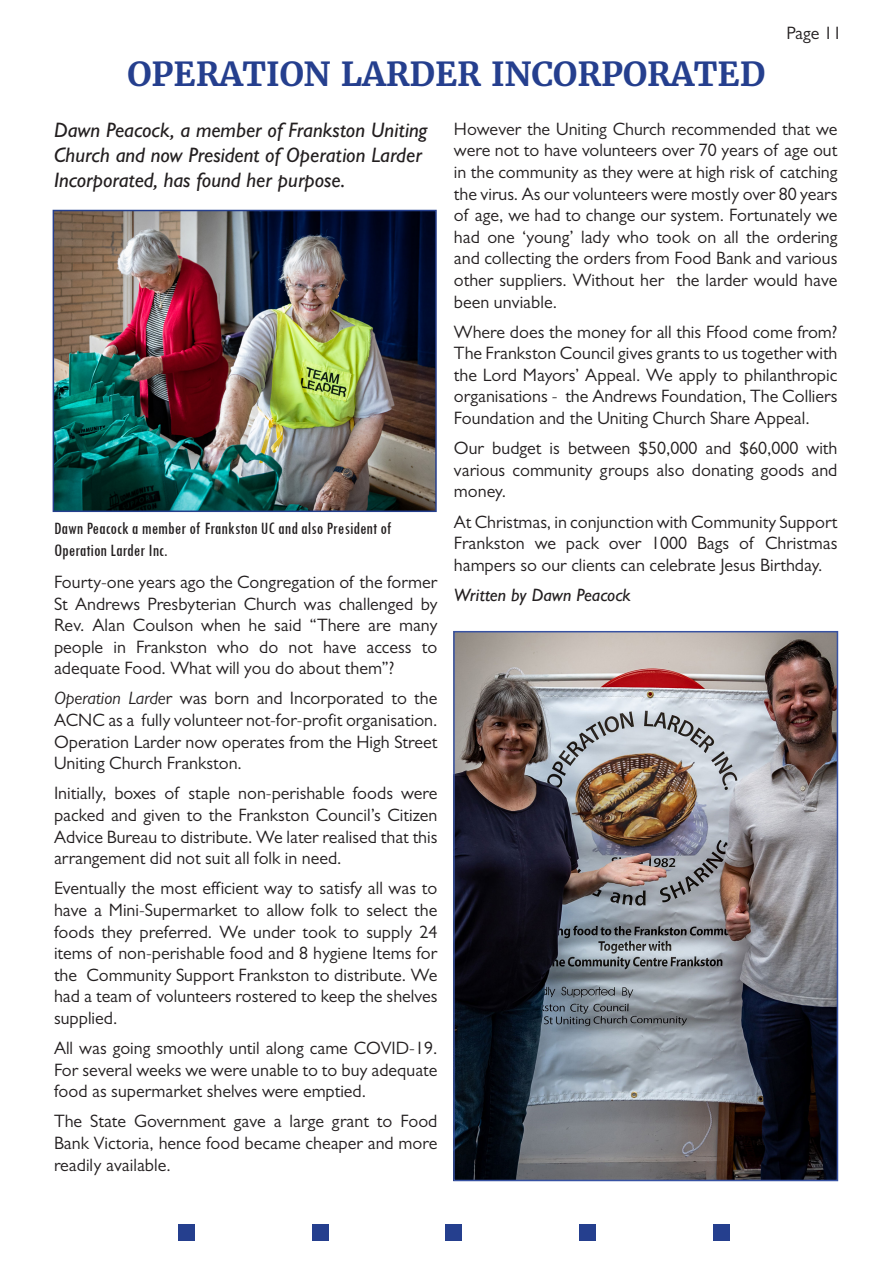
<style>
.page{position:relative;width:893px;height:1263px;background:#fff}
.page>*{position:absolute;margin:0;border:0;box-sizing:border-box;transform-origin:0 0}
.t1{font:700 33px "Merriweather";color:#253f8e}
.Introduction{font:italic 500 21px/25.2px "Gill Sans";color:#231f20}
.Body_text_Newsbeat{font:18px/21.6px "Gill Sans";color:#231f20;text-align:justify}
.Photo_Caption{font:condensed 18px/21.6px "Tw Cen";color:#231f20}
.Author{font:italic 500 18px "Gill Sans";color:#231f20}
.s1{font-style:italic}
</style>
<div class="page">
<img style="left:56px;top:213px;width:378px;height:296px">
<div style="left:53px;top:210px;width:384px;height:302px;border:2px solid #253f8e"></div>
<div style="left:179px;top:1225px;width:16px;height:16px;background:#253f8e"></div>
<div style="left:312px;top:1225px;width:16px;height:16px;background:#253f8e"></div>
<div style="left:446px;top:1225px;width:16px;height:16px;background:#253f8e"></div>
<div style="left:579px;top:1225px;width:17px;height:16px;background:#253f8e"></div>
<div style="left:713px;top:1225px;width:16px;height:16px;background:#253f8e"></div>
<img style="left:456px;top:634px;width:379px;height:544px">
<div style="left:453px;top:631px;width:385px;height:550px;border:2px solid #3853a3"></div>
<p class="Body_text_Newsbeat" style="left:786px;top:22px;width:57px">Page 11</p>
<p class="t1" style="left:127px;top:53px;width:639px">OPERATION LARDER INCORPORATED</p>
<p class="Introduction" style="left:54px;top:117px;width:375px">Dawn Peacock, a member of Frankston Uniting<br>Church and now President of Operation Larder<br>Incorporated, has found her purpose.</p>
<p class="Body_text_Newsbeat" style="left:454px;top:118px;width:385px">However the Uniting Church recommended that we were not to have volunteers over 70 years of age out in the community as they were at high risk of catching the virus. As our volunteers were mostly over 80 years of age, we had to change our system. Fortunately we had one ‘young’ lady who took on all the ordering and collecting the orders from Food Bank and various other suppliers. Without her the larder would have been unviable.</p>
<p class="Body_text_Newsbeat" style="left:454px;top:321px;width:385px">Where does the money for all this Ffood come from?<br>The Frankston Council gives grants to us together with the Lord Mayors’ Appeal. We apply to philanthropic organisations - the Andrews Foundation, The Colliers Foundation and the Uniting Church Share Appeal.</p>
<p class="Body_text_Newsbeat" style="left:454px;top:437px;width:385px">Our budget is between $50,000 and $60,000 with various community groups also donating goods and money.</p>
<p class="Body_text_Newsbeat" style="left:454px;top:511px;width:385px">At Christmas, in conjunction with Community Support Frankston we pack over 1000 Bags of Christmas hampers so our clients can celebrate Jesus Birthday.</p>
<p class="Author" style="left:454px;top:584px;width:178px">Written by Dawn Peacock</p>
<p class="Photo_Caption" style="left:54px;top:517px;width:339px">Dawn Peacock a member of Frankston UC and also President of<br>Operation Larder Inc.</p>
<p class="Body_text_Newsbeat" style="left:54px;top:571px;width:385px">Fourty-one years ago the Congregation of the former St Andrews Presbyterian Church was challenged by Rev. Alan Coulson when he said “There are many people in Frankston who do not have access to adequate Food. What will you do about them”?</p>
<p class="Body_text_Newsbeat" style="left:54px;top:687px;width:385px"><span class="s1">Operation Larde</span>r was born and Incorporated to the ACNC as a fully volunteer not-for-profit organisation.<br>Operation Larder now operates from the High Street Uniting Church Frankston.</p>
<p class="Body_text_Newsbeat" style="left:54px;top:782px;width:385px">Initially, boxes of staple non-perishable foods were packed and given to the Frankston Council’s Citizen Advice Bureau to distribute. We later realised that this arrangement did not suit all folk in need.</p>
<p class="Body_text_Newsbeat" style="left:54px;top:877px;width:385px">Eventually the most efficient way to satisfy all was to have a Mini-Supermarket to allow folk to select the foods they preferred. We under took to supply 24 items of non-perishable food and 8 hygiene Items for the Community Support Frankston to distribute. We had a team of volunteers rostered to keep the shelves supplied.</p>
<p class="Body_text_Newsbeat" style="left:54px;top:1037px;width:385px">All was going smoothly until along came COVID-19.<br>For several weeks we were unable to to buy adequate food as supermarket shelves were emptied.</p>
<p class="Body_text_Newsbeat" style="left:54px;top:1110px;width:385px">The State Government gave a large grant to Food Bank Victoria, hence food became cheaper and more readily available.</p>
</div>
